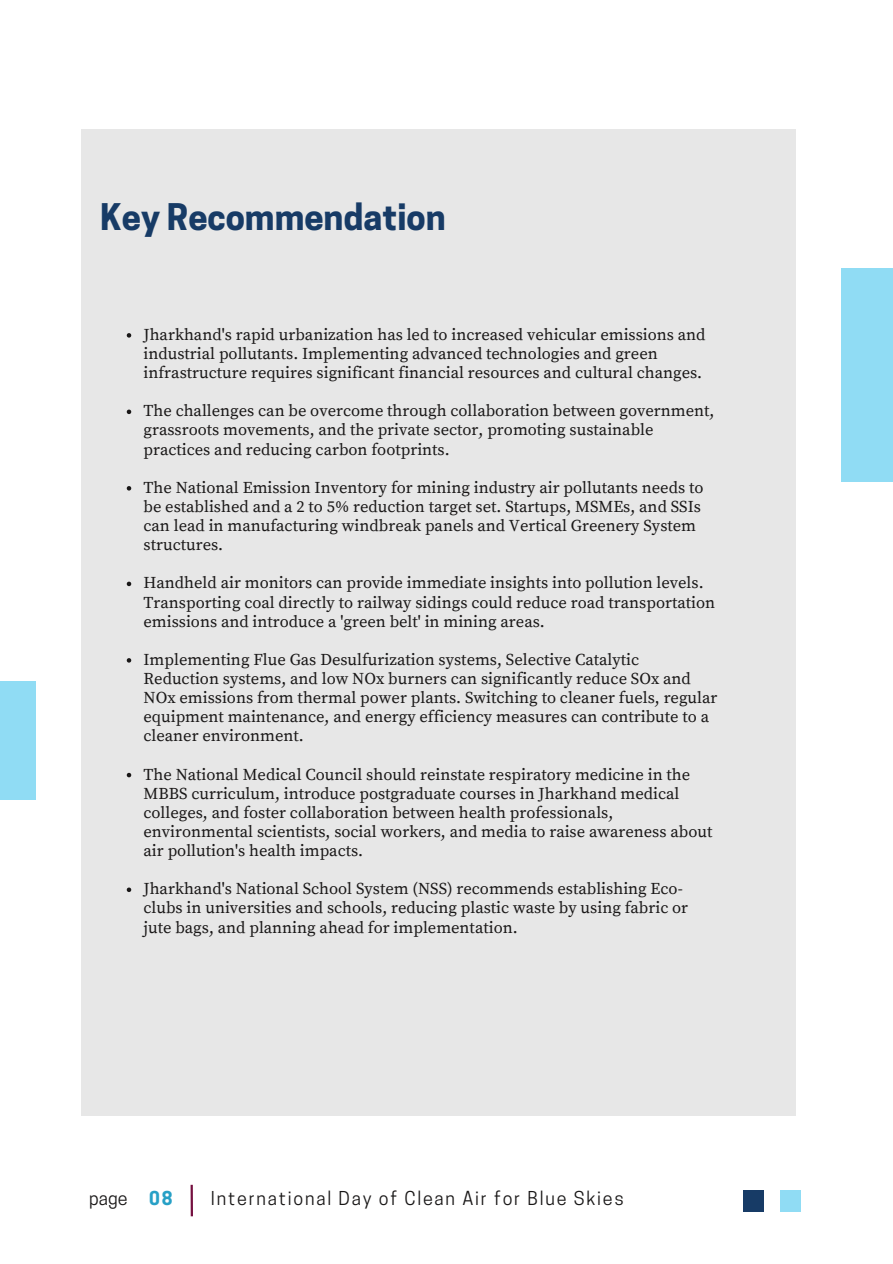
<style>
.page{position:relative;width:893px;height:1264px;background:#fff}
.page>*{position:absolute;margin:0;border:0;box-sizing:border-box;transform-origin:0 0}
.t1{font:700 34.5px "Cooper Hewitt";color:#173b66}
.t2{font:18px "Cooper Hewitt";letter-spacing:.1em;color:#191717}
.t3{font:700 18px "Cooper Hewitt";color:#27a0c6}
.t4{font:16.5px/19px "Source Serif Pro";color:#191717}
</style>
<div class="page">
<hr style="left:190px;top:1184px;width:3px;height:32px;background:#751040">
<div style="left:743px;top:1189px;width:20px;height:22px;background:#173b66"></div>
<div style="left:780px;top:1189px;width:20px;height:22px;background:#90dcf4"></div>
<div style="left:841px;top:268px;width:51px;height:214px;background:#90dcf4"></div>
<div style="left:0;top:680px;width:36px;height:119px;background:#90dcf4"></div>
<div style="left:81px;top:129px;width:714px;height:987px;background:#e7e7e7"></div>
<svg style="left:127px;top:333px;width:4px;height:4px"></svg>
<svg style="left:127px;top:409px;width:4px;height:5px"></svg>
<svg style="left:127px;top:486px;width:4px;height:4px"></svg>
<svg style="left:127px;top:581px;width:4px;height:5px"></svg>
<svg style="left:127px;top:658px;width:4px;height:4px"></svg>
<svg style="left:127px;top:772px;width:4px;height:5px"></svg>
<svg style="left:127px;top:887px;width:4px;height:5px"></svg>
<p class="t1" style="left:100px;top:204px;width:347px">Key Recommendation</p>
<p class="t4" style="left:143px;top:325px;width:563px">Jharkhand's rapid urbanization has led to increased vehicular emissions and industrial pollutants. Implementing advanced technologies and green infrastructure requires significant financial resources and cultural changes.</p>
<p class="t4" style="left:143px;top:402px;width:572px">The challenges can be overcome through collaboration between government, grassroots movements, and the private sector, promoting sustainable practices and reducing carbon footprints.</p>
<p class="t4" style="left:143px;top:478px;width:561px">The National Emission Inventory for mining industry air pollutants needs to be established and a 2 to 5% reduction target set. Startups, MSMEs, and SSIs can lead in manufacturing windbreak panels and Vertical Greenery System structures.</p>
<p class="t4" style="left:143px;top:574px;width:573px">Handheld air monitors can provide immediate insights into pollution levels.<br>Transporting coal directly to railway sidings could reduce road transportation emissions and introduce a 'green belt' in mining areas.</p>
<p class="t4" style="left:143px;top:650px;width:575px">Implementing Flue Gas Desulfurization systems, Selective Catalytic Reduction systems, and low NOx burners can significantly reduce SOx and NOx emissions from thermal power plants. Switching to cleaner fuels, regular equipment maintenance, and energy efficiency measures can contribute to a cleaner environment.</p>
<p class="t4" style="left:143px;top:765px;width:570px">The National Medical Council should reinstate respiratory medicine in the MBBS curriculum, introduce postgraduate courses in Jharkhand medical colleges, and foster collaboration between health professionals, environmental scientists, social workers, and media to raise awareness about air pollution's health impacts.</p>
<p class="t4" style="left:143px;top:880px;width:546px">Jharkhand's National School System (NSS) recommends establishing Eco&shy;clubs in universities and schools, reducing plastic waste by using fabric or jute bags, and planning ahead for implementation.</p>
<p class="t2" style="left:89px;top:1191px;width:40px">page</p>
<p class="t3" style="left:149px;top:1191px;width:25px">08</p>
<p class="t2" style="left:211px;top:1191px;width:414px">International Day of Clean Air for Blue Skies</p>
</div>
